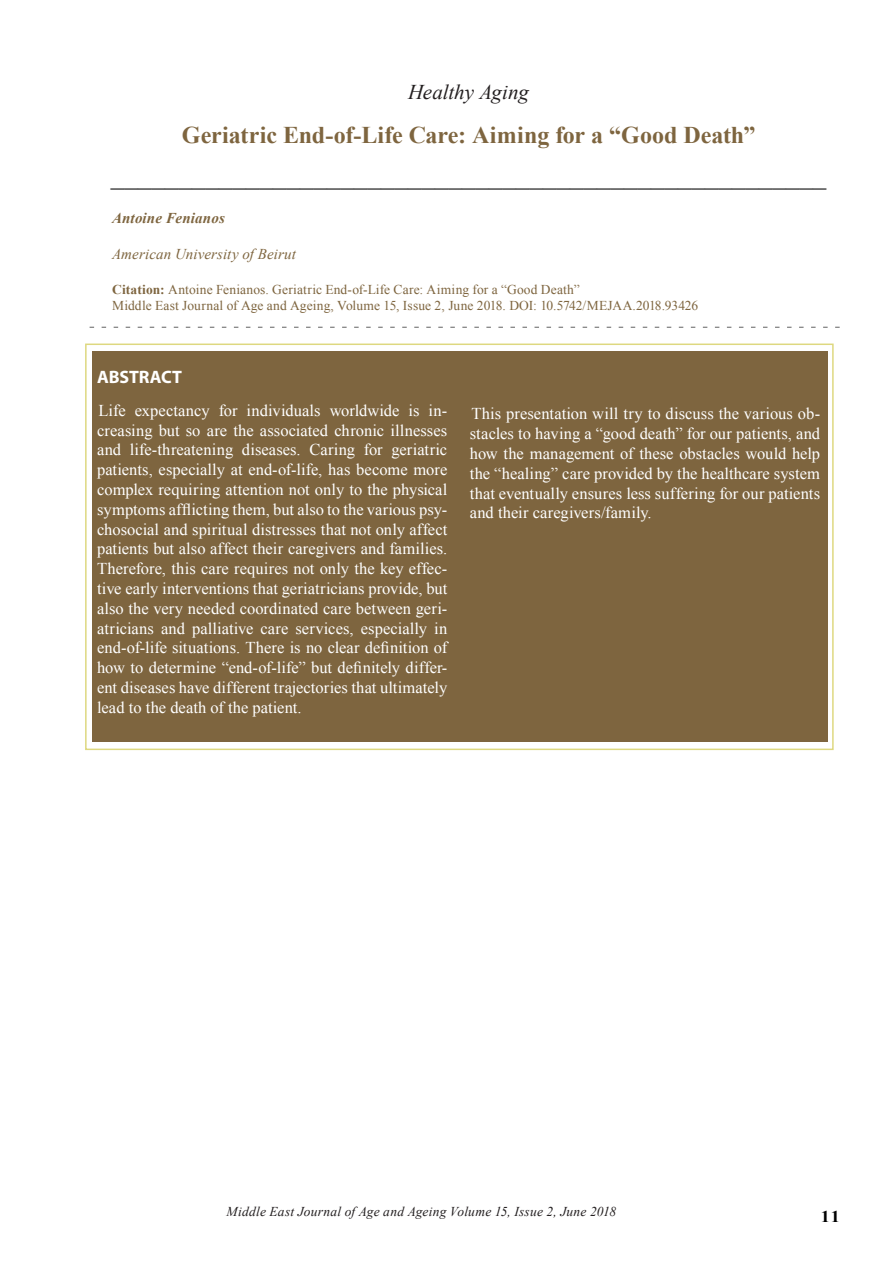
<style>
.page{position:relative;width:893px;height:1263px;background:#fff}
.page>*{position:absolute;margin:0;border:0;box-sizing:border-box;transform-origin:0 0}
.mejaa-contents{font:700 27px "Times New Roman";color:#616161}
.mejaa-contents-2{font:700 24px "Times New Roman";color:#7e653f}
.mejaa-contents-3{font:italic 21px "Times New Roman";color:#231f20}
.mejaa_subheading{font:700 18px "Myriad";letter-spacing:-.005em;color:#fff}
.mejaa_subheading-2{font:16.5px/19.8px "Times New Roman";letter-spacing:.005em;color:#fff;text-align:justify}
.t1{font:italic 16.5px "Times New Roman";color:#000}
.t2{font:700 16.5px "Times New Roman";color:#000;scale:1.1 1}
.Author{font:italic 15px "Times New Roman";letter-spacing:.005em;color:#7e653f}
.Author-2{font:italic 700 15px "Times New Roman";letter-spacing:.01em;color:#7e653f}
.Author-3{font:13.5px "Times New Roman";letter-spacing:.005em;color:#7e653f}
.mejaa_table___figure{font:italic 13.5px "Times New Roman";letter-spacing:.015em;color:#231f20}
.s1{font-weight:700}
</style>
<div class="page">
<svg style="left:90px;top:327px;width:750px;height:1px"></svg>
<div style="left:85px;top:344px;width:749px;height:406px;border:2px solid #ded880"></div>
<div style="left:93px;top:351px;width:735px;height:390px;background:#7e653f"></div>
<p class="mejaa-contents-3" style="left:408px;top:77px;width:122px">Healthy Aging</p>
<p class="mejaa-contents-2" style="left:182px;top:118px;width:575px">Geriatric End-of-Life Care: Aiming for a “Good Death”</p>
<p class="mejaa-contents" style="left:111px;top:156px;width:717px">_____________________________________________________</p>
<p class="Author-2" style="left:112px;top:208px;width:114px">Antoine Fenianos</p>
<p class="Author" style="left:112px;top:244px;width:185px">American University of Beirut</p>
<p class="Author-3" style="left:112px;top:280px;width:469px"><span class="s1">Citation:</span> Antoine Fenianos. Geriatric End-of-Life Care: Aiming for a “Good Death”</p>
<p class="Author-3" style="left:112px;top:296px;width:588px">Middle East Journal of Age and Ageing, Volume 15, Issue 2, June 2018. DOI: 10.5742/MEJAA.2018.93426</p>
<p class="mejaa_subheading" style="left:97px;top:367px;width:86px">ABSTRACT</p>
<p class="mejaa_subheading-2" style="left:97px;top:400px;width:352px">Life expectancy for individuals worldwide is in&shy;creasing but so are the associated chronic illnesses and life-threatening diseases. Caring for geriatric patients, especially at end-of-life, has become more complex requiring attention not only to the physical symptoms afflicting them, but also to the various psy&shy;chosocial and spiritual distresses that not only affect patients but also affect their caregivers and families.<br>Therefore, this care requires not only the key effec&shy;tive early interventions that geriatricians provide, but also the very needed coordinated care between geri&shy;atricians and palliative care services, especially in end-of-life situations. There is no clear definition of how to determine “end-of-life” but definitely differ&shy;ent diseases have different trajectories that ultimately lead to the death of the patient.</p>
<p class="mejaa_subheading-2" style="left:470px;top:404px;width:352px">This presentation will try to discuss the various ob&shy;stacles to having a “good death” for our patients, and how the management of these obstacles would help the “healing” care provided by the healthcare system that eventually ensures less suffering for our patients and their caregivers/family.</p>
<p class="mejaa_table___figure" style="left:227px;top:1202px;width:391px">Middle East Journal of Age and Ageing Volume 15, Issue 2, June 2018</p>
<p class="mejaa_table___figure" style="left:238px;top:1205px;width:397px">Middle East Journal of Age and Ageing Volume 7, Issue 4, August 2010</p>
<p class="t1" style="left:245px;top:1205px;width:425px">Middle East Journal of Age and Ageing 2009; Volume 6, Issue 5</p>
<p class="t2" style="left:821px;top:1205px;width:19px">11</p>
</div>
